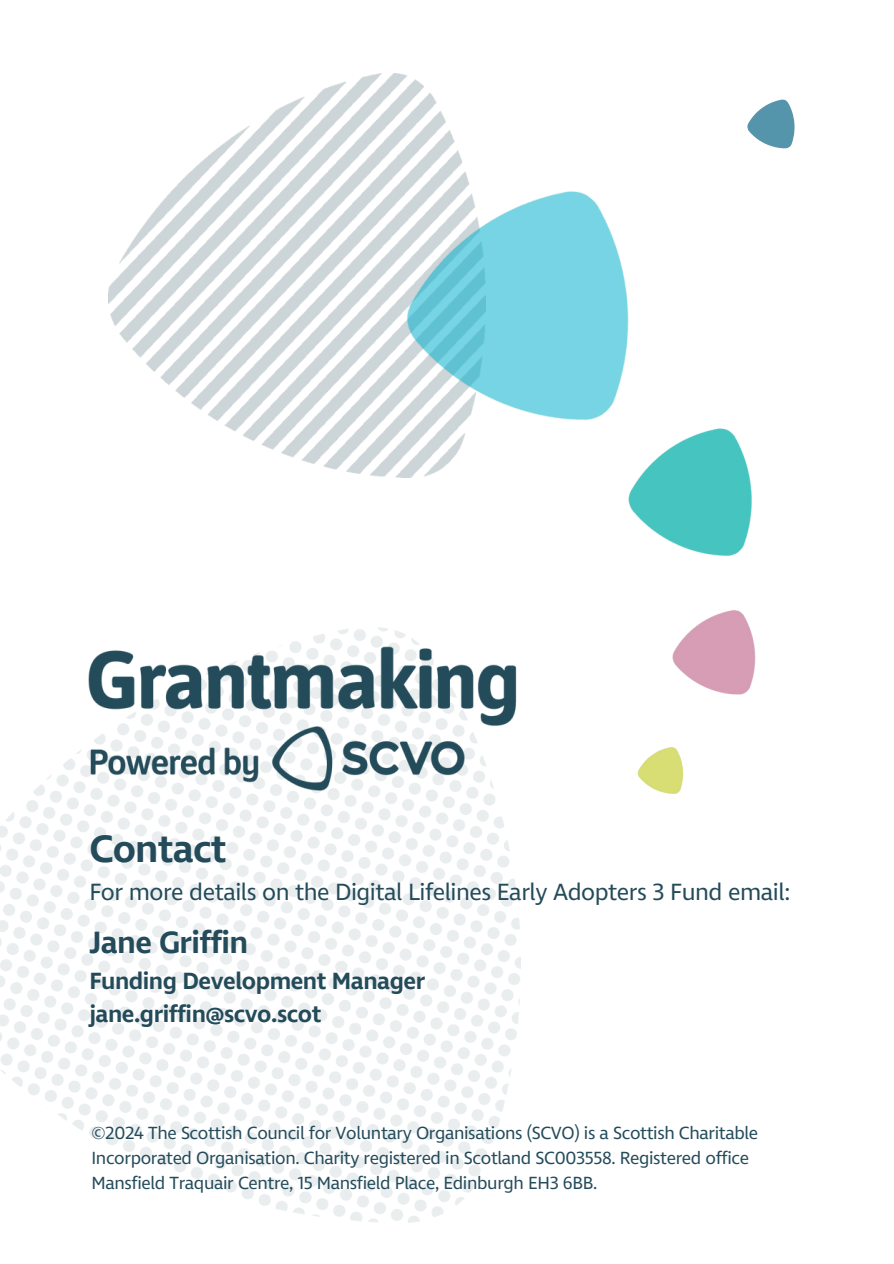
<style>
.page{position:relative;width:894px;height:1264px;background:#fff}
.page>*{position:absolute;margin:0;border:0;box-sizing:border-box;transform-origin:0 0}
.t1{font:600 39px "Ingra SCVO";letter-spacing:-.02em;color:#244b5a}
.t2{font:600 31.5px "Ingra SCVO";letter-spacing:-.02em;color:#244b5a}
.t3{font:24px "Ingra SCVO";letter-spacing:-.02em;color:#244b5a}
.t4{font:600 24px/32.7px "Ingra SCVO";letter-spacing:-.02em;color:#244b5a}
.t5{font:18px/24.8px "Ingra SCVO";letter-spacing:-.02em;color:#244b5a}
</style>
<div class="page">
<img style="left:0;top:627px;width:520px;height:595px">
<img style="left:109px;top:74px;width:361px;height:404px">
<img style="left:88px;top:646px;width:429px;height:144px">
<img style="left:400px;top:188px;width:229px;height:233px">
<img style="left:628px;top:428px;width:124px;height:128px">
<img style="left:672px;top:610px;width:84px;height:85px">
<img style="left:637px;top:747px;width:46px;height:46px">
<img style="left:747px;top:100px;width:48px;height:48px">
<p class="t1" style="left:89px;top:826px;width:139px">Contact</p>
<p class="t3" style="left:89px;top:878px;width:703px">For more details on the Digital Lifelines Early Adopters 3 Fund email:</p>
<p class="t2" style="left:89px;top:924px;width:160px">Jane Griffin</p>
<p class="t4" style="left:89px;top:965px;width:337px">Funding Development Manager jane.griffin@scvo.scot</p>
<p class="t5" style="left:91px;top:1120px;width:668px">©2024 The Scottish Council for Voluntary Organisations (SCVO) is a Scottish Charitable<br>Incorporated Organisation. Charity registered in Scotland SC003558. Registered office<br>Mansfield Traquair Centre, 15 Mansfield Place, Edinburgh EH3 6BB.</p>
</div>
